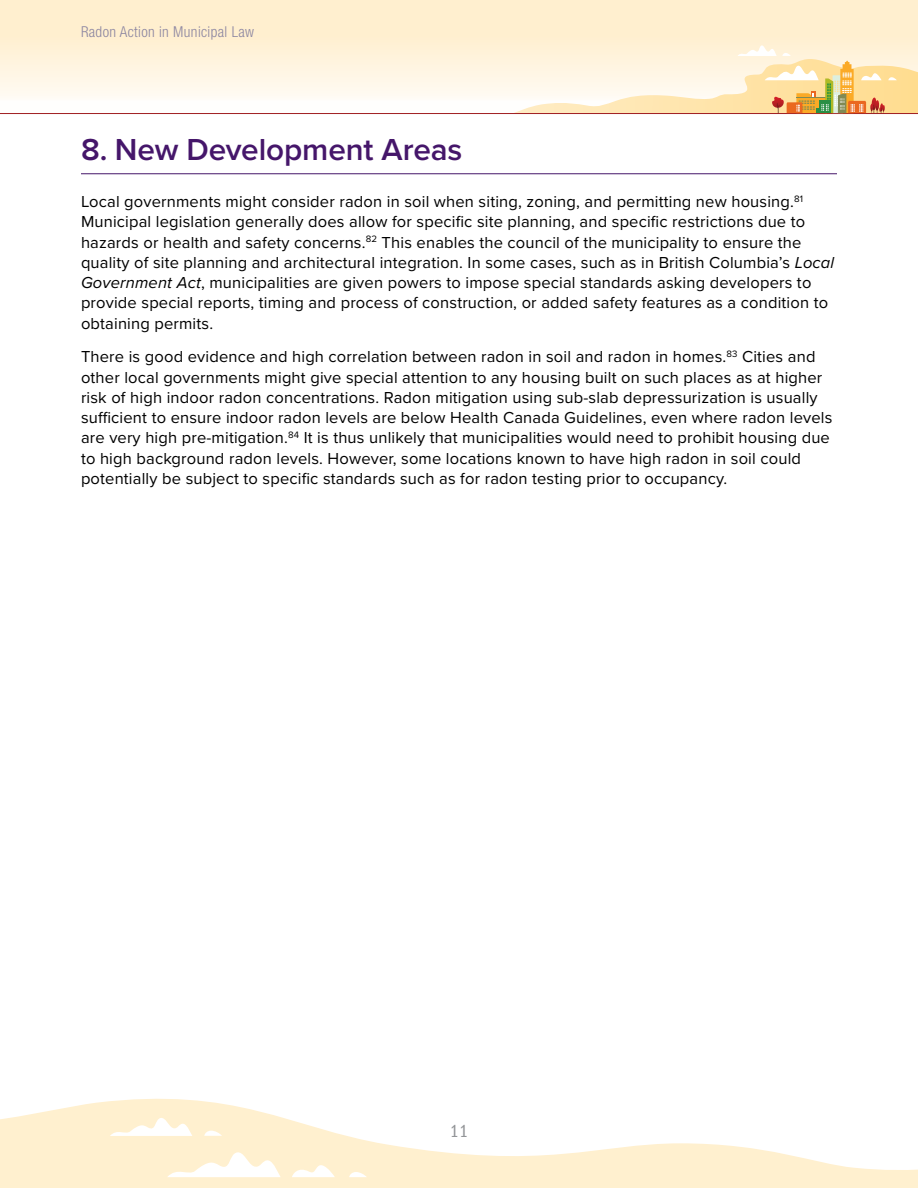
<style>
.page{position:relative;width:918px;height:1188px;background:#fff}
.page>*{position:absolute;margin:0;border:0;box-sizing:border-box;transform-origin:0 0}
.t1{font:600 31.5px "Proxima Nova";letter-spacing:-.005em;color:#45166a}
.t2{font:condensed 18px "ITC Franklin Gothic Std";color:#939598}
.Body{font:16.5px/20.2px "Proxima Nova";letter-spacing:.01em;color:#000}
.t3{font:300 condensed 15px "Helvetica Neue LT Std";letter-spacing:.025em;color:#8b85a1}
.s1{font-style:italic}
</style>
<div class="page">
<svg style="left:0;top:1098px;width:918px;height:90px;fill:#fff0cf"></svg>
<svg style="left:167px;top:1151px;width:114px;height:26px"></svg>
<svg style="left:292px;top:1163px;width:43px;height:14px"></svg>
<svg style="left:349px;top:1172px;width:18px;height:5px"></svg>
<svg style="left:110px;top:1117px;width:82px;height:19px"></svg>
<svg style="left:204px;top:1131px;width:18px;height:5px"></svg>
<hr style="left:81px;top:173px;width:756px;height:1px;background:#45166a">
<div style="left:0;top:0;width:918px;height:113px;background:linear-gradient(to bottom,#ffebc4,#fffdfa)"></div>
<hr style="left:0;top:113px;width:918px;height:1px;background:#9f1d21">
<svg style="left:512px;top:45px;width:406px;height:69px;background:#f9e6c3"></svg>
<p class="t3" style="left:81px;top:23px;width:175px">Radon Action in Municipal Law</p>
<p class="t1" style="left:81px;top:126px;width:383px">8. New Development Areas</p>
<p class="Body" style="left:81px;top:191px;width:755px">Local governments might consider radon in soil when siting, zoning, and permitting new housing.<sup>81<br></sup>Municipal legislation generally does allow for specific site planning, and specific restrictions due to hazards or health and safety concerns.<sup>82</sup> This enables the council of the municipality to ensure the quality of site planning and architectural integration. In some cases, such as in British Columbia’s <span class="s1">Local Government Act</span>, municipalities are given powers to impose special standards asking developers to provide special reports, timing and process of construction, or added safety features as a condition to obtaining permits.</p>
<p class="Body" style="left:81px;top:346px;width:753px">There is good evidence and high correlation between radon in soil and radon in homes.<sup>83</sup> Cities and other local governments might give special attention to any housing built on such places as at higher risk of high indoor radon concentrations. Radon mitigation using sub-slab depressurization is usually sufficient to ensure indoor radon levels are below Health Canada Guidelines, even where radon levels are very high pre-mitigation.<sup>84</sup> It is thus unlikely that municipalities would need to prohibit housing due to high background radon levels. However, some locations known to have high radon in soil could potentially be subject to specific standards such as for radon testing prior to occupancy.</p>
<p class="t2" style="left:450px;top:1121px;width:20px">11</p>
</div>
